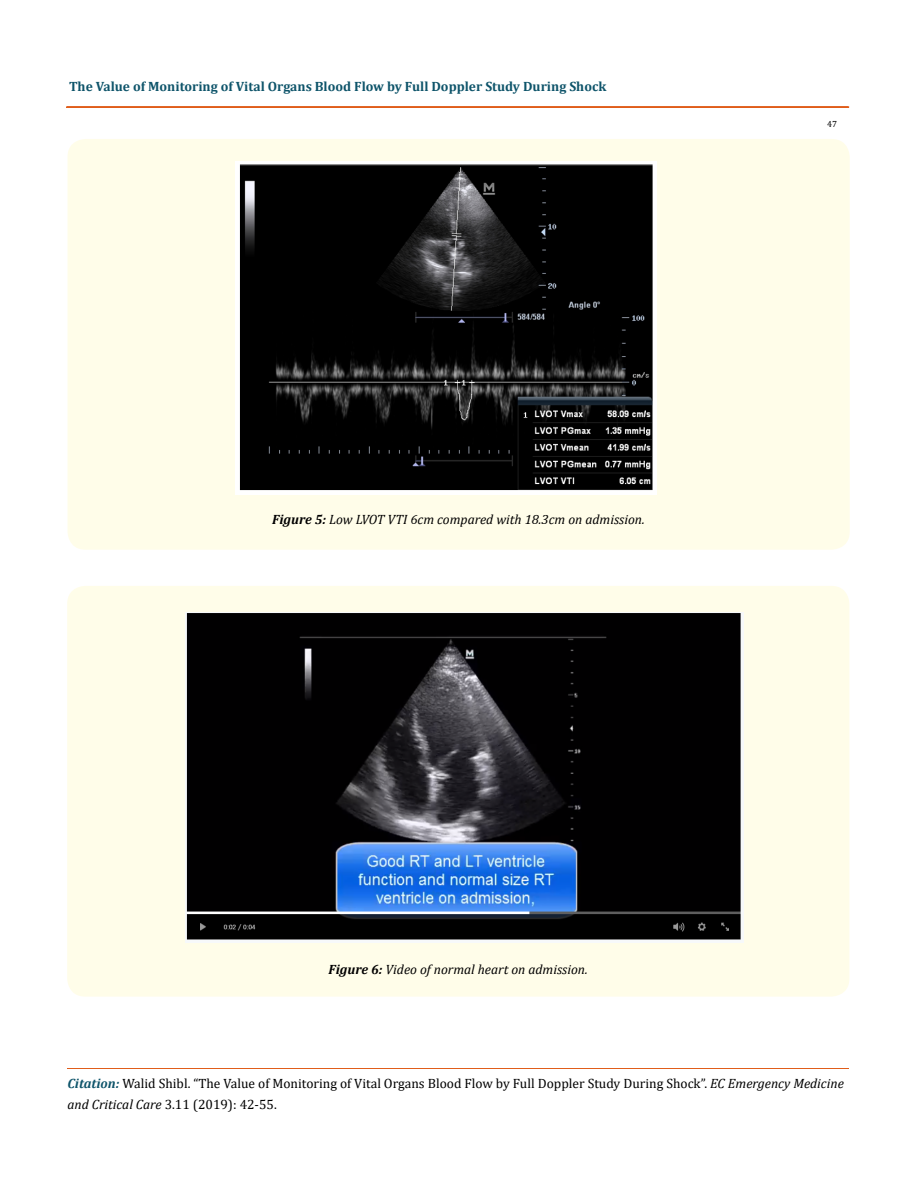
<style>
.page{position:relative;width:917px;height:1188px;background:#fff}
.page>*{position:absolute;margin:0;border:0;box-sizing:border-box;transform-origin:0 0}
.t1{font:13.5px/21px "Cambria";color:#000}
.t2{font:italic 13.5px "Cambria";color:#000}
.t3{font:700 13.5px "Cambria";color:#0e546a}
.t4{font:9px "Cambria";color:#000}
.s1{font-weight:700}
.s2{font-weight:700;font-style:italic;color:#0e546a}
.s3{font-style:italic}
</style>
<div class="page">
<div style="left:66px;top:107px;width:782px;height:1px;border:1px solid #e05d1a"></div>
<hr style="left:67px;top:1068px;width:782px;height:1px;background:#e05d1a">
<div style="left:67px;top:139px;width:782px;height:411px;background:#fffde9;border-radius:18px"></div>
<div style="left:67px;top:586px;width:782px;height:411px;background:#fffde9;border-radius:18px"></div>
<img style="left:236px;top:161px;width:420px;height:333px">
<img style="left:186px;top:613px;width:558px;height:329px">
<p class="t3" style="left:69px;top:77px;width:539px">The Value of Monitoring of Vital Organs Blood Flow by Full Doppler Study During Shock</p>
<p class="t2" style="left:272px;top:509px;width:374px"><span class="s1">Figure 5:</span> Low LVOT VTI 6cm compared with 18.3cm on admission.</p>
<p class="t2" style="left:328px;top:959px;width:261px"><span class="s1">Figure 6:</span> Video of normal heart on admission.</p>
<p class="t4" style="left:827px;top:119px;width:11px">47</p>
<p class="t1" style="left:67px;top:1073px;width:777px"><span class="s2">Citation:</span> Walid Shibl. “The Value of Monitoring of Vital Organs Blood Flow by Full Doppler Study During Shock”. <span class="s3">EC Emergency Medicine and Critical Care</span> 3.11 (2019): 42-55.</p>
</div>
